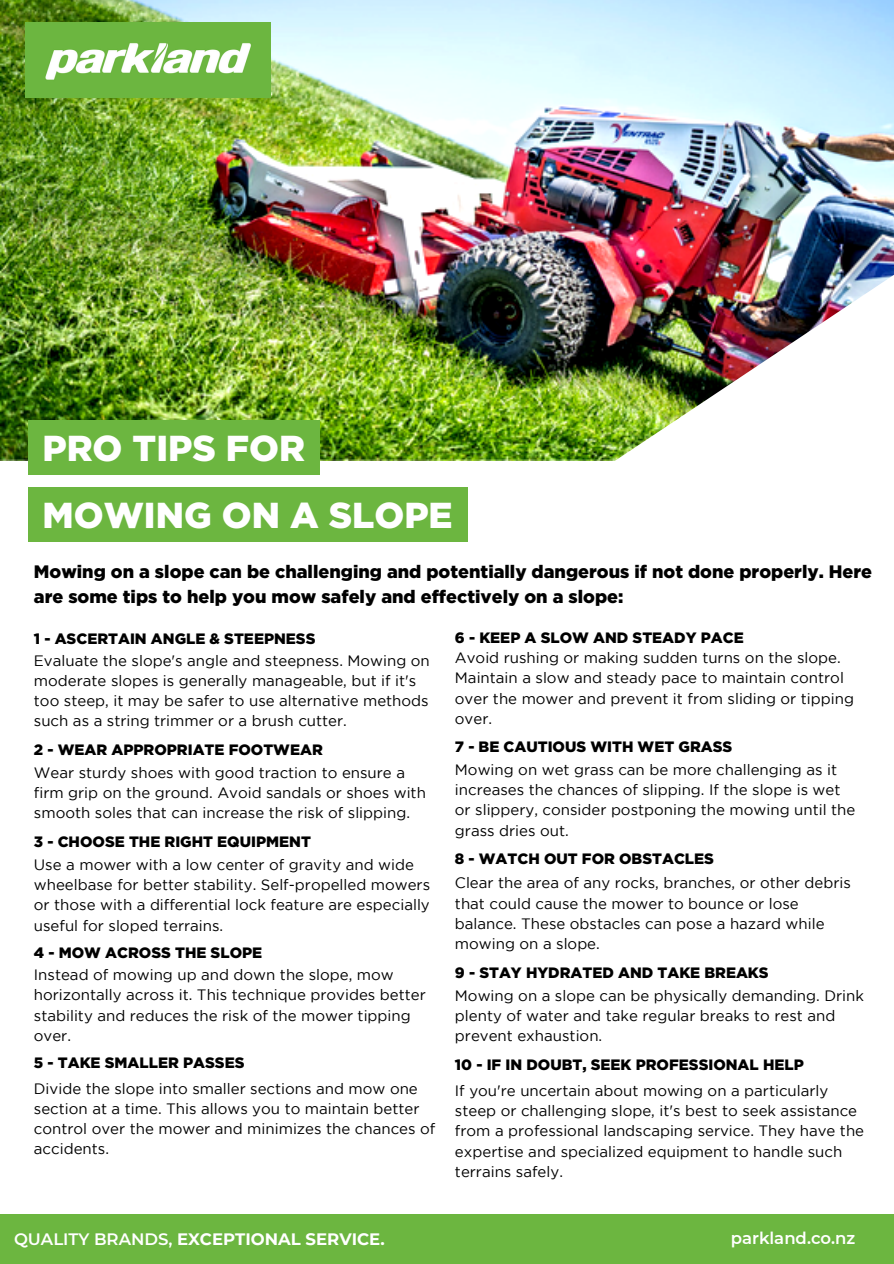
<style>
.page{position:relative;width:894px;height:1264px;background:#fff}
.page>*{position:absolute;margin:0;border:0;box-sizing:border-box;transform-origin:0 0}
.t1{font:900 36px "Gotham";color:#fff}
.t2{font:900 18px/24.8px "Gotham";color:#000}
.t3{font:700 16.5px "Montserrat";color:#fff}
.t4{font:600 16.5px "Montserrat";color:#fff}
.t5{font:15px/20.2px "Gotham";color:#000}
.t6{font:900 15px "Gotham";color:#000}
.s1{font-weight:600}
</style>
<div class="page">
<img style="left:0;top:0;width:893px;height:460px">
<img style="left:548px;top:257px;width:345px;height:204px">
<img style="left:26px;top:23px;width:244px;height:74px">
<div style="left:0;top:1214px;width:893px;height:49px;background:#6cb640"></div>
<div style="left:28px;top:420px;width:291px;height:55px;background:#6cb640"></div>
<div style="left:28px;top:486px;width:439px;height:55px;background:#6cb640"></div>
<p class="t1" style="left:42px;top:427px;width:264px">PRO TIPS FOR</p>
<p class="t1" style="left:42px;top:494px;width:411px">MOWING ON A SLOPE</p>
<p class="t2" style="left:34px;top:558px;width:839px">Mowing on a slope can be challenging and potentially dangerous if not done properly. Here are some tips to help you mow safely and effectively on a slope:</p>
<p class="t6" style="left:34px;top:630px;width:283px">1 - ASCERTAIN ANGLE &amp; STEEPNESS</p>
<p class="t5" style="left:34px;top:651px;width:397px">Evaluate the slope's angle and steepness. Mowing on moderate slopes is generally manageable, but if it's too steep, it may be safer to use alternative methods such as a string trimmer or a brush cutter.</p>
<p class="t6" style="left:34px;top:741px;width:290px">2 - WEAR APPROPRIATE FOOTWEAR</p>
<p class="t5" style="left:34px;top:763px;width:393px">Wear sturdy shoes with good traction to ensure a firm grip on the ground. Avoid sandals or shoes with smooth soles that can increase the risk of slipping.</p>
<p class="t6" style="left:34px;top:833px;width:278px">3 - CHOOSE THE RIGHT EQUIPMENT</p>
<p class="t5" style="left:34px;top:855px;width:397px">Use a mower with a low center of gravity and wide wheelbase for better stability. Self-propelled mowers or those with a differential lock feature are especially useful for sloped terrains.</p>
<p class="t6" style="left:34px;top:943px;width:230px">4 - MOW ACROSS THE SLOPE</p>
<p class="t5" style="left:34px;top:965px;width:393px">Instead of mowing up and down the slope, mow horizontally across it. This technique provides better stability and reduces the risk of the mower tipping over.</p>
<p class="t6" style="left:34px;top:1054px;width:212px">5 - TAKE SMALLER PASSES</p>
<p class="t5" style="left:34px;top:1079px;width:403px">Divide the slope into smaller sections and mow one section at a time. This allows you to maintain better control over the mower and minimizes the chances of accidents.</p>
<p class="t6" style="left:455px;top:629px;width:290px">6 - KEEP A SLOW AND STEADY PACE</p>
<p class="t5" style="left:455px;top:648px;width:400px">Avoid rushing or making sudden turns on the slope.<br>Maintain a slow and steady pace to maintain control over the mower and prevent it from sliding or tipping over.</p>
<p class="t6" style="left:455px;top:738px;width:279px">7 - BE CAUTIOUS WITH WET GRASS</p>
<p class="t5" style="left:455px;top:760px;width:402px">Mowing on wet grass can be more challenging as it increases the chances of slipping. If the slope is wet or slippery, consider postponing the mowing until the grass dries out.</p>
<p class="t6" style="left:455px;top:850px;width:260px">8 - WATCH OUT FOR OBSTACLES</p>
<p class="t5" style="left:455px;top:873px;width:397px">Clear the area of any rocks, branches, or other debris that could cause the mower to bounce or lose balance. These obstacles can pose a hazard while mowing on a slope.</p>
<p class="t6" style="left:455px;top:963px;width:315px">9 - STAY HYDRATED AND TAKE BREAKS</p>
<p class="t5" style="left:455px;top:986px;width:410px">Mowing on a slope can be physically demanding. Drink plenty of water and take regular breaks to rest and prevent exhaustion.</p>
<p class="t6" style="left:455px;top:1055px;width:350px">10 - IF IN DOUBT, SEEK PROFESSIONAL HELP</p>
<p class="t5" style="left:455px;top:1081px;width:410px">If you're uncertain about mowing on a particularly steep or challenging slope, it's best to seek assistance from a professional landscaping service. They have the expertise and specialized equipment to handle such terrains safely.</p>
<p class="t3" style="left:14px;top:1228px;width:372px"><span class="s1">QUALITY BRANDS,</span> EXCEPTIONAL SERVICE.</p>
<p class="t4" style="left:730px;top:1227px;width:126px">parkland.co.nz</p>
</div>
